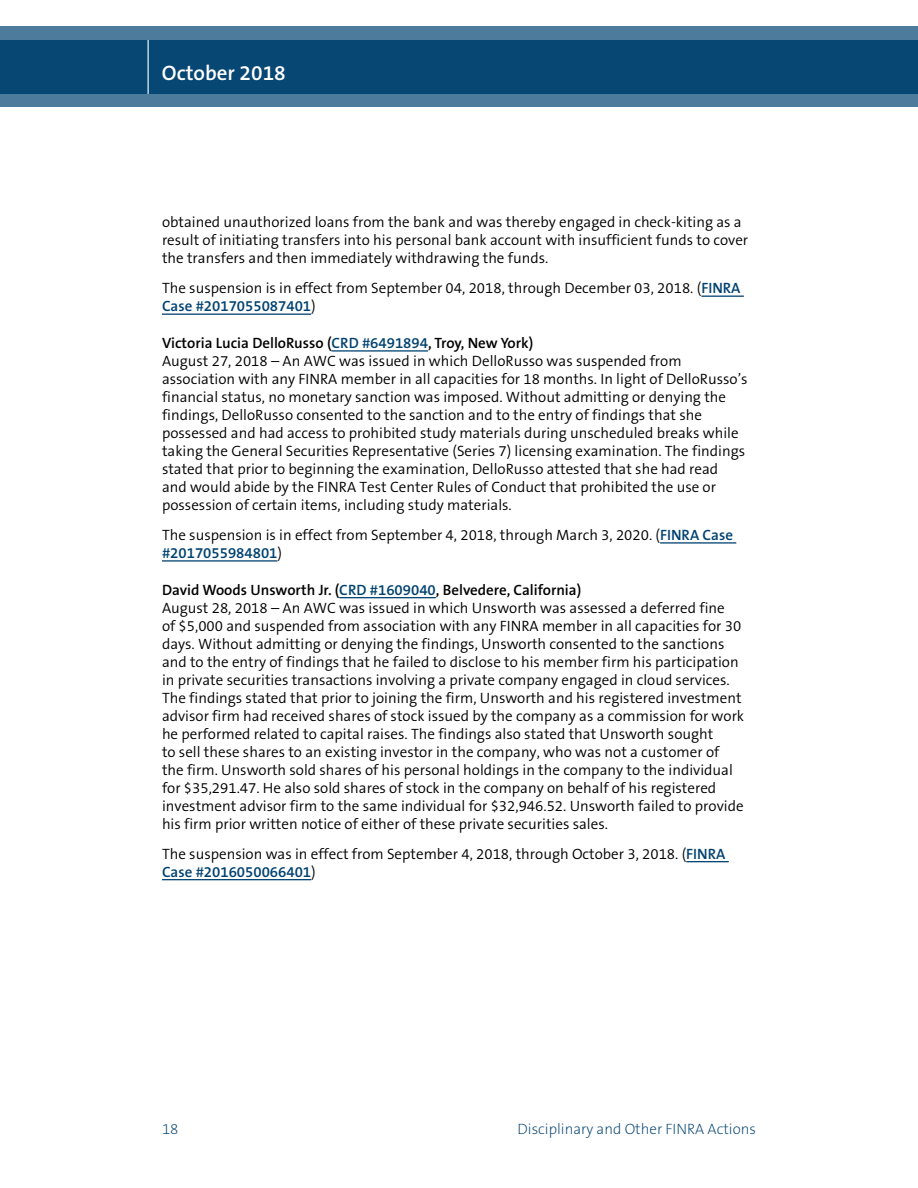
<style>
.page{position:relative;width:918px;height:1188px;background:#fff}
.page>*{position:absolute;margin:0;border:0;box-sizing:border-box;transform-origin:0 0}
.t1{font:600 21px "The Sans B6";color:#fff}
.t2{font:300 15px/18px "The Sans B4";color:#000}
.t3{font:600 15px "The Sans B6";color:#000}
.t4{font:600 15px "The Sans B6";color:#004270}
.t5{font:200 15px "The Sans B2";color:#004270}
.s1{font-family:"The Sans B6";font-weight:600;color:#004270}
.s2{font-family:"The Sans B4";font-weight:300;color:#000}
.s3{color:#004270}
</style>
<div class="page">
<svg style="left:0;top:26px;width:918px;height:81px;background:#1e5881"></svg>
<hr style="left:148px;top:40px;width:1px;height:54px;background:#fff">
<hr style="left:701px;top:296px;width:43px;height:1px;background:#004270">
<hr style="left:162px;top:314px;width:149px;height:1px;background:#004270">
<hr style="left:331px;top:350px;width:97px;height:2px;background:#004270">
<hr style="left:660px;top:542px;width:76px;height:2px;background:#004270">
<hr style="left:162px;top:560px;width:115px;height:2px;background:#004270">
<hr style="left:339px;top:597px;width:97px;height:1px;background:#004270">
<hr style="left:686px;top:861px;width:43px;height:1px;background:#004270">
<hr style="left:162px;top:879px;width:149px;height:1px;background:#004270">
<h1 class="t1" style="left:162px;top:62px;width:125px">October 2018</h1>
<p class="t2" style="left:162px;top:213px;width:588px">obtained unauthorized loans from the bank and was thereby engaged in check-kiting as a result of initiating transfers into his personal bank account with insufficient funds to cover the transfers and then immediately withdrawing the funds.</p>
<p class="t2" style="left:162px;top:279px;width:580px">The suspension is in effect from September 04, 2018, through December 03, 2018. (<span class="s1">FINRA</span></p>
<p class="t4" style="left:162px;top:298px;width:155px">Case #2017055087401<span class="s2">)</span></p>
<p class="t3" style="left:162px;top:335px;width:373px">Victoria Lucia DelloRusso (<span class="s3">CRD #6491894</span>, Troy, New York)</p>
<p class="t2" style="left:162px;top:352px;width:587px">August 27, 2018 – An AWC was issued in which DelloRusso was suspended from association with any FINRA member in all capacities for 18 months. In light of DelloRusso’s financial status, no monetary sanction was imposed. Without admitting or denying the findings, DelloRusso consented to the sanction and to the entry of findings that she possessed and had access to prohibited study materials during unscheduled breaks while taking the General Securities Representative (Series 7) licensing examination. The findings stated that prior to beginning the examination, DelloRusso attested that she had read<br>and would abide by the FINRA Test Center Rules of Conduct that prohibited the use or possession of certain items, including study materials.</p>
<p class="t2" style="left:162px;top:526px;width:573px">The suspension is in effect from September 4, 2018, through March 3, 2020. (<span class="s1">FINRA Case</span></p>
<p class="t4" style="left:162px;top:545px;width:122px">#2017055984801<span class="s2">)</span></p>
<p class="t3" style="left:162px;top:581px;width:421px">David Woods Unsworth Jr. (<span class="s3">CRD #1609040</span>, Belvedere, California)</p>
<p class="t2" style="left:162px;top:599px;width:584px">August 28, 2018 – An AWC was issued in which Unsworth was assessed a deferred fine<br>of $5,000 and suspended from association with any FINRA member in all capacities for 30 days. Without admitting or denying the findings, Unsworth consented to the sanctions and to the entry of findings that he failed to disclose to his member firm his participation in private securities transactions involving a private company engaged in cloud services.<br>The findings stated that prior to joining the firm, Unsworth and his registered investment advisor firm had received shares of stock issued by the company as a commission for work he performed related to capital raises. The findings also stated that Unsworth sought<br>to sell these shares to an existing investor in the company, who was not a customer of the firm. Unsworth sold shares of his personal holdings in the company to the individual for $35,291.47. He also sold shares of stock in the company on behalf of his registered investment advisor firm to the same individual for $32,946.52. Unsworth failed to provide his firm prior written notice of either of these private securities sales.</p>
<p class="t2" style="left:162px;top:845px;width:565px">The suspension was in effect from September 4, 2018, through October 3, 2018. (<span class="s1">FINRA</span></p>
<p class="t4" style="left:162px;top:863px;width:155px">Case #2016050066401<span class="s2">)</span></p>
<p class="t5" style="left:162px;top:1121px;width:18px">18</p>
<p class="t5" style="left:518px;top:1121px;width:240px">Disciplinary and Other FINRA Actions</p>
</div>
